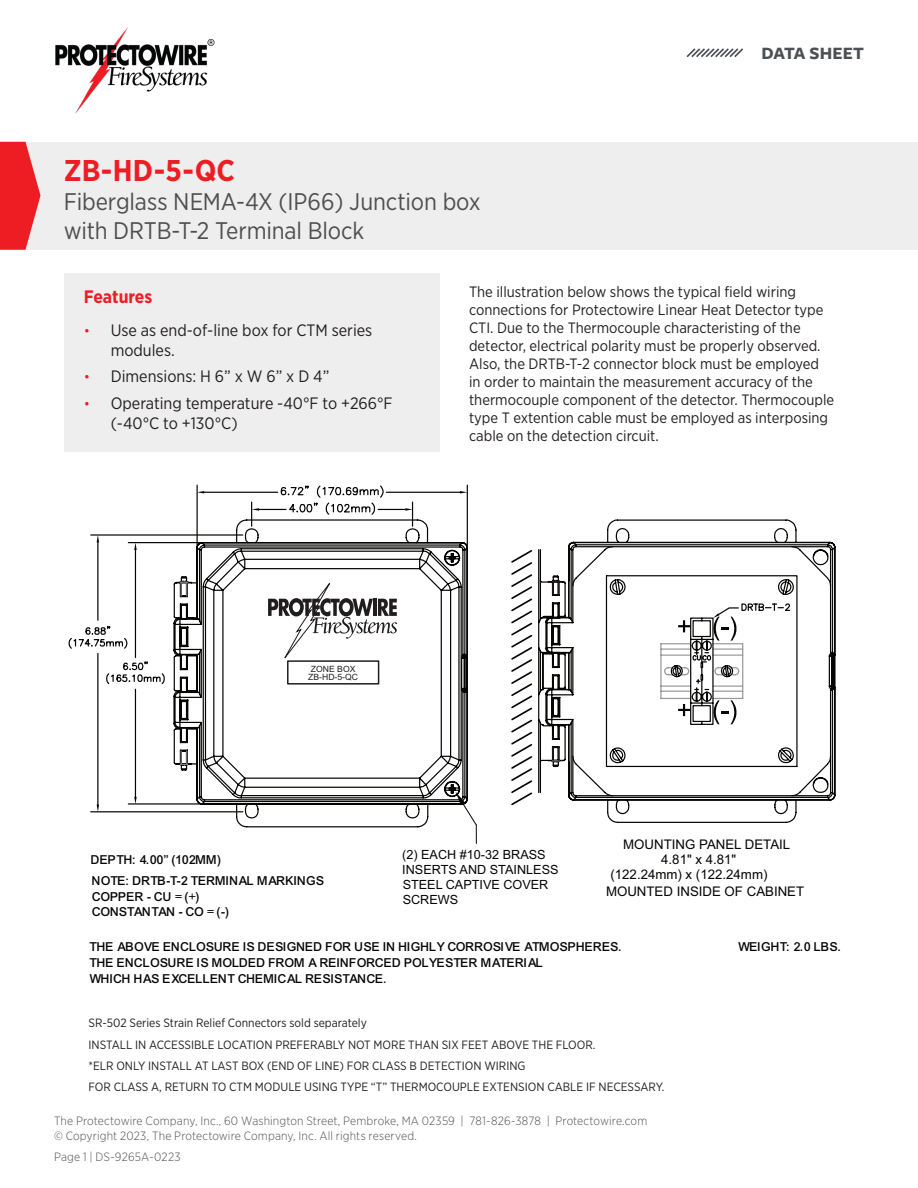
<style>
.page{position:relative;width:918px;height:1188px;background:#fff}
.page>*{position:absolute;margin:0;border:0;box-sizing:border-box;transform-origin:0 0}
.t1{font:700 30px "Gotham Narrow";color:#ee1d23}
.t2{font:24px "Gotham Narrow";letter-spacing:-.005em;color:#4e4f50}
.datasheet_label{font:700 18px "Freight Sans Pro";letter-spacing:.005em;color:#4c4f54}
.t3{font:700 18px "Gotham Narrow";color:#ee1d23}
.t4{font:16.5px/19.8px "Gotham Narrow";color:#231f20}
.t5{font:15px/18px "Gotham Narrow";color:#231f20}
.t6{font:13.2px/15.9px "Arial Mdm";color:#050504}
.t7{font:13.2px/15px "Arial";color:#050504}
.t8{font:12.6px/15px "Arial";color:#050504}
.t9{font:12px "Gotham Narrow";color:#231f20}
.t10{font:300 12px/14.4px "Gotham Narrow";letter-spacing:.015em;color:#4c4f54}
.t11{font:8.55px/8.4px "Arial";color:#231f20;text-align:center}
.s1{font-weight:300;font-size:15px;color:#ee1d23}
</style>
<div class="page">
<svg style="left:686px;top:48px;width:57px;height:10px"></svg>
<div style="left:0;top:142px;width:918px;height:108px;background:#eeeeef"></div>
<svg style="left:0;top:142px;width:40px;height:108px"></svg>
<img style="left:55px;top:27px;width:160px;height:87px">
<div style="left:64px;top:274px;width:376px;height:178px;background:#eeeeef"></div>
<svg style="left:568px;top:519px;width:268px;height:304px"></svg>
<svg style="left:538px;top:545px;width:294px;height:252px"></svg>
<svg style="left:660px;top:603px;width:131px;height:123px"></svg>
<svg style="left:511px;top:550px;width:22px;height:256px"></svg>
<svg style="left:90px;top:485px;width:387px;height:358px"></svg>
<p class="t1" style="left:64px;top:151px;width:173px">ZB-HD-5-QC</p>
<p class="t2" style="left:64px;top:187px;width:419px">Fiberglass NEMA-4X (IP66) Junction box</p>
<p class="t2" style="left:64px;top:216px;width:302px">with DRTB-T-2 Terminal Block</p>
<p class="datasheet_label" style="left:762px;top:40px;width:104px">DATA SHEET</p>
<p class="t3" style="left:84px;top:285px;width:70px">Features</p>
<p class="t4" style="left:111px;top:320px;width:263px;text-indent:-27px"><span class="s1">•</span> Use as end-of-line box for CTM series modules.</p>
<p class="t4" style="left:84px;top:366px;width:247px"><span class="s1">•</span> Dimensions: H 6” x W 6” x D 4”</p>
<p class="t4" style="left:111px;top:393px;width:283px;text-indent:-27px"><span class="s1">•</span> Operating temperature -40°F to +266°F (-40°C to +130°C)</p>
<p class="t5" style="left:469px;top:283px;width:367px">The illustration below shows the typical field wiring connections for Protectowire Linear Heat Detector type CTI. Due to the Thermocouple characteristing of the detector, electrical polarity must be properly observed.<br>Also, the DRTB-T-2 connector block must be employed in order to maintain the measurement accuracy of the thermocouple component of the detector. Thermocouple type T extention cable must be employed as interposing cable on the detection circuit.</p>
<p class="t11" style="left:308px;top:665px;width:51px">ZONE BOX<br>ZB-HD-5-QC</p>
<p class="t6" style="left:92px;top:852px;width:132px">DEPTH: 4.00” (102MM)</p>
<p class="t6" style="left:92px;top:873px;width:234px">NOTE: DRTB-T-2 TERMINAL MARKINGS<br>COPPER - CU = (+)<br>CONSTANTAN - CO = (-)</p>
<p class="t8" style="left:402px;top:847px;width:158px">(2) EACH #10-32 BRASS<br>INSERTS AND STAINLESS<br>STEEL CAPTIVE COVER<br>SCREWS</p>
<p class="t7" style="left:661px;top:836px;width:131px;text-indent:-38px">MOUNTING PANEL DETAIL<br>4.81" x 4.81"</p>
<p class="t7" style="left:610px;top:867px;width:159px">(122.24mm) x (122.24mm)</p>
<p class="t7" style="left:606px;top:884px;width:200px">MOUNTED INSIDE OF CABINET</p>
<p class="t6" style="left:90px;top:939px;width:534px">THE ABOVE ENCLOSURE IS DESIGNED FOR USE IN HIGHLY CORROSIVE ATMOSPHERES.<br>THE ENCLOSURE IS MOLDED FROM A REINFORCED POLYESTER MATERIAL<br>WHICH HAS EXCELLENT CHEMICAL RESISTANCE.</p>
<p class="t9" style="left:88px;top:1016px;width:280px">SR-502 Series Strain Relief Connectors sold separately</p>
<p class="t9" style="left:88px;top:1037px;width:509px">INSTALL IN ACCESSIBLE LOCATION PREFERABLY NOT MORE THAN SIX FEET ABOVE THE FLOOR.</p>
<p class="t9" style="left:88px;top:1058px;width:439px">*ELR ONLY INSTALL AT LAST BOX (END OF LINE) FOR CLASS B DETECTION WIRING</p>
<p class="t9" style="left:88px;top:1079px;width:577px">FOR CLASS A, RETURN TO CTM MODULE USING TYPE “T” THERMOCOUPLE EXTENSION CABLE IF NECESSARY.</p>
<p class="t10" style="left:54px;top:1114px;width:595px">The Protectowire Company, Inc., 60 Washington Street, Pembroke, MA 02359 | 781-826-3878 | Protectowire.com © Copyright 2023, The Protectowire Company, Inc. All rights reserved.</p>
<p class="t10" style="left:54px;top:1149px;width:128px">Page 1 | DS-9265A-0223</p>
<p class="t6" style="left:738px;top:939px;width:105px">WEIGHT: 2.0 LBS.</p>
</div>
